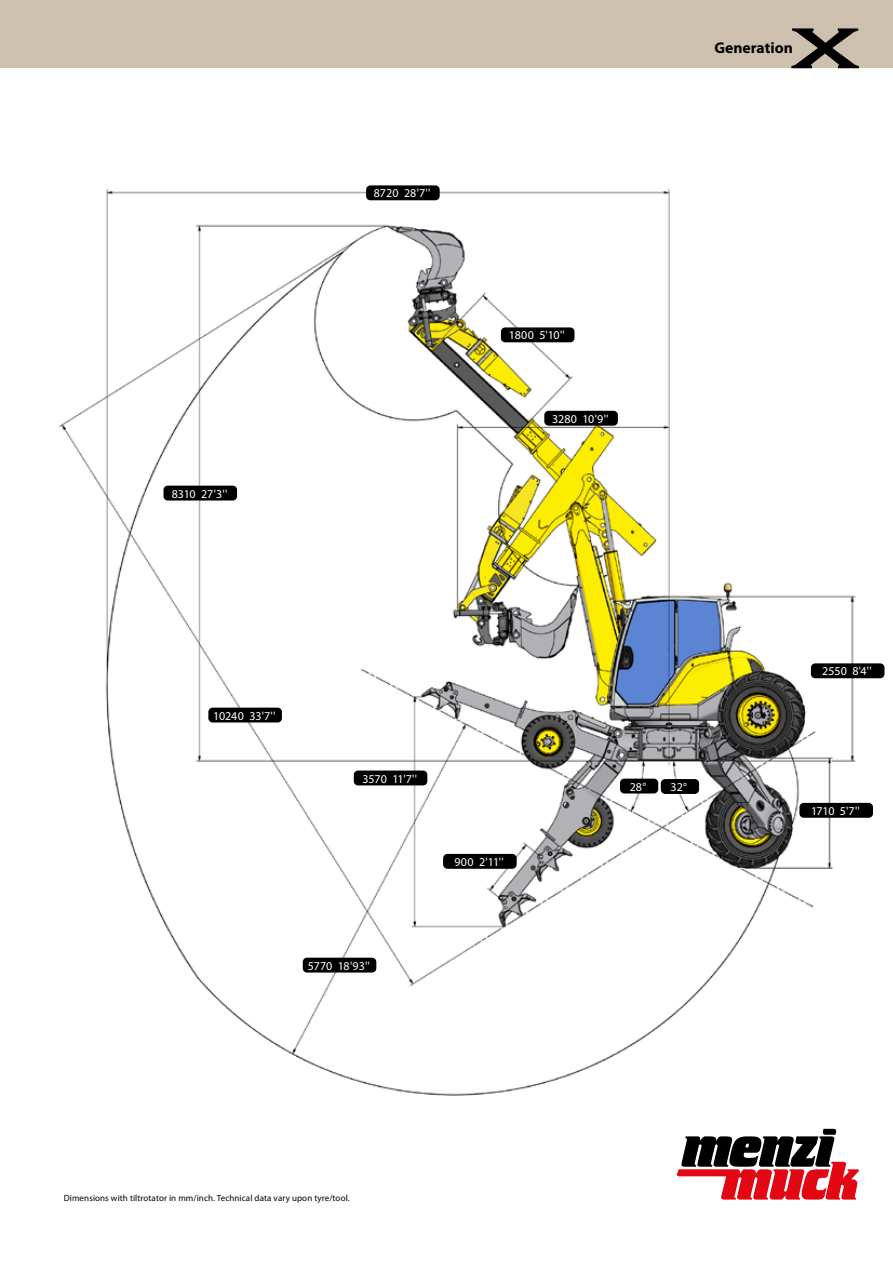
<style>
.page{position:relative;width:893px;height:1263px;background:#fff}
.page>*{position:absolute;margin:0;border:0;box-sizing:border-box;transform-origin:0 0}
.t1{font:700 15.6px "Myriad Pro";color:#000}
.t2{font:12px "Myriad Pro";letter-spacing:-.005em;color:#fff}
.t3{font:9px "Myriad Pro";letter-spacing:.01em;color:#000}
</style>
<div class="page">
<div style="left:0;top:0;width:893px;height:68px;background:#cec0ae"></div>
<svg style="left:791px;top:28px;width:68px;height:40px"></svg>
<img style="left:59px;top:189px;width:800px;height:907px">
<div style="left:303px;top:958px;width:73px;height:14px;background:#000;border-radius:4px"></div>
<div style="left:163px;top:486px;width:74px;height:14px;background:#000;border-radius:4px"></div>
<div style="left:366px;top:185px;width:74px;height:15px;background:#000;border-radius:4px"></div>
<div style="left:501px;top:327px;width:73px;height:15px;background:#000;border-radius:4px"></div>
<div style="left:544px;top:411px;width:74px;height:15px;background:#000;border-radius:4px"></div>
<div style="left:799px;top:803px;width:74px;height:15px;background:#000;border-radius:4px"></div>
<div style="left:811px;top:663px;width:73px;height:15px;background:#000;border-radius:4px"></div>
<div style="left:354px;top:770px;width:73px;height:15px;background:#000;border-radius:4px"></div>
<div style="left:208px;top:708px;width:74px;height:14px;background:#000;border-radius:4px"></div>
<svg style="left:677px;top:1129px;width:182px;height:70px"></svg>
<div style="left:620px;top:779px;width:38px;height:14px;background:#000;border-radius:4px"></div>
<div style="left:661px;top:779px;width:38px;height:15px;background:#000;border-radius:4px"></div>
<div style="left:443px;top:854px;width:74px;height:15px;background:#000;border-radius:4px"></div>
<p class="t2" style="left:172px;top:486px;width:57px">8310 27'3''</p>
<p class="t2" style="left:374px;top:186px;width:58px">8720 28'7''</p>
<p class="t2" style="left:509px;top:328px;width:57px">1800 5'10''</p>
<p class="t2" style="left:552px;top:411px;width:58px">3280 10'9''</p>
<h1 class="t1" style="left:714px;top:37px;width:80px">Generation</h1>
<p class="t2" style="left:213px;top:708px;width:64px">10240 33'7''</p>
<p class="t2" style="left:362px;top:771px;width:56px">3570 11'7''</p>
<p class="t2" style="left:308px;top:958px;width:64px">5770 18'93''</p>
<p class="t2" style="left:454px;top:854px;width:51px">900 2'11''</p>
<p class="t2" style="left:630px;top:779px;width:18px">28°</p>
<p class="t2" style="left:671px;top:780px;width:18px">32°</p>
<p class="t2" style="left:822px;top:664px;width:51px">2550 8'4''</p>
<p class="t2" style="left:811px;top:803px;width:50px">1710 5'7''</p>
<p class="t3" style="left:64px;top:1192px;width:287px">Dimensions with tiltrotator in mm/inch. Technical data vary upon tyre/tool.</p>
</div>
